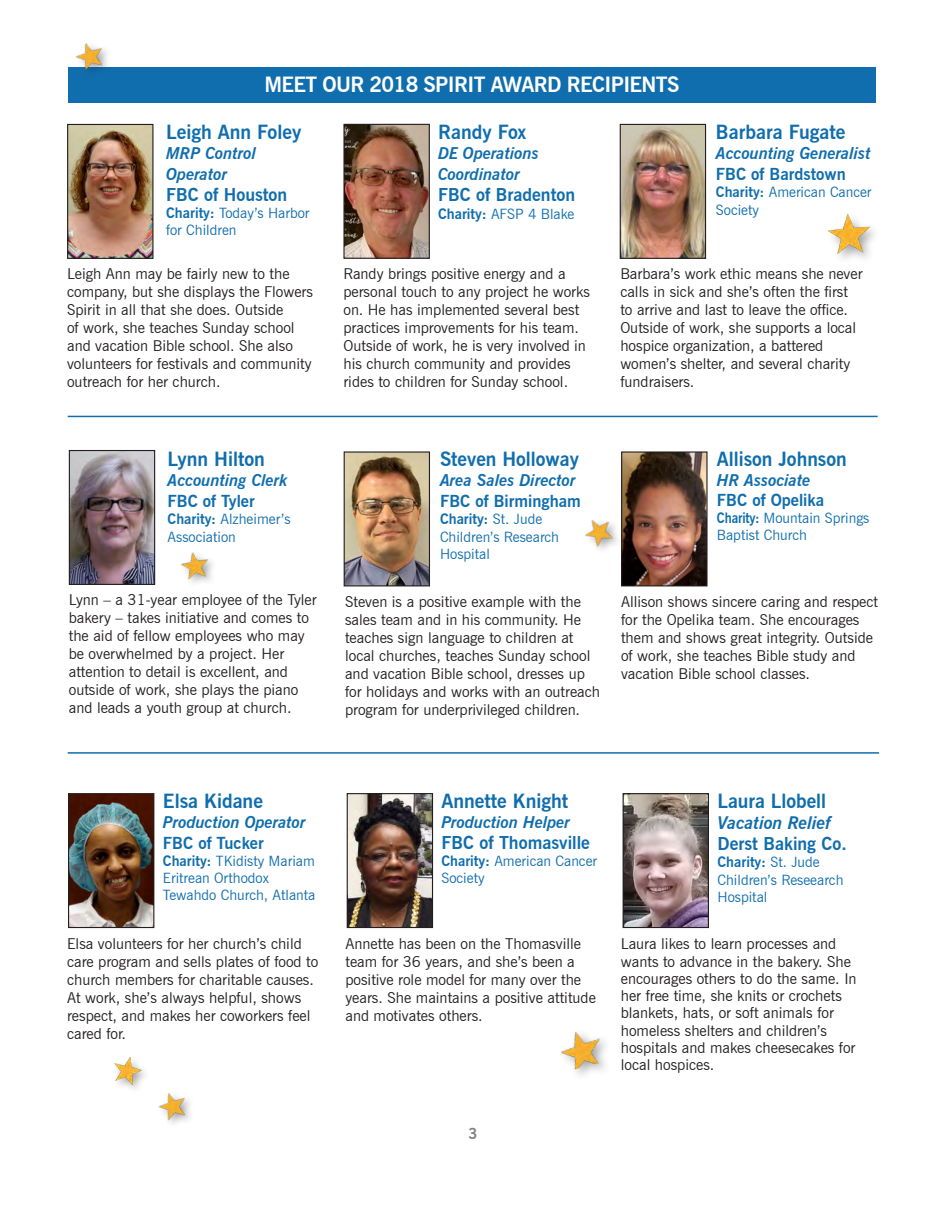
<style>
.page{position:relative;width:945px;height:1215px;background:#fff}
.page>*{position:absolute;margin:0;border:0;box-sizing:border-box;transform-origin:0 0}
.t1{font:700 21px "News Gothic BT";letter-spacing:-.03em;color:#fff}
.t2{font:700 19.5px "News Gothic BT";color:#106eae}
.t3{font:700 17.7px "News Gothic BT";color:#106eae}
.t4{font:italic 700 17.7px "News Gothic BT";color:#106eae}
.t5{font:italic 700 16.5px/21.3px "News Gothic BT";color:#106eae}
.t6{font:700 16.5px "News Gothic BT";color:#106eae}
.t7{font:15px/18px "News Gothic BT";color:#231f20}
.t8{font:700 15px "News Gothic BT";color:#808285}
.t9{font:14.25px/17.1px "News Gothic BT";color:#106eae}
.s1{font-weight:700}
</style>
<div class="page">
<hr style="left:68px;top:416px;width:810px;height:1px;background:#106eae">
<img style="left:69px;top:126px;width:82px;height:131px">
<div style="left:67px;top:124px;width:86px;height:135px;border:1px solid #231f20"></div>
<img style="left:345px;top:126px;width:83px;height:131px">
<div style="left:343px;top:124px;width:87px;height:135px;border:1px solid #231f20"></div>
<img style="left:622px;top:126px;width:82px;height:131px">
<div style="left:620px;top:124px;width:86px;height:135px;border:1px solid #231f20"></div>
<hr style="left:68px;top:752px;width:811px;height:2px;background:#106eae">
<img style="left:71px;top:452px;width:82px;height:131px">
<div style="left:69px;top:450px;width:86px;height:135px;border:1px solid #231f20"></div>
<img style="left:623px;top:453px;width:83px;height:131px">
<div style="left:621px;top:451px;width:87px;height:135px;border:1px solid #231f20"></div>
<img style="left:346px;top:453px;width:82px;height:131px">
<div style="left:344px;top:451px;width:86px;height:135px;border:1px solid #231f20"></div>
<img style="left:70px;top:795px;width:82px;height:131px">
<div style="left:68px;top:793px;width:86px;height:135px;border:1px solid #231f20"></div>
<img style="left:625px;top:795px;width:82px;height:131px">
<div style="left:623px;top:793px;width:86px;height:135px;border:1px solid #231f20"></div>
<img style="left:349px;top:795px;width:82px;height:131px">
<div style="left:347px;top:793px;width:86px;height:135px;border:1px solid #231f20"></div>
<div style="left:68px;top:68px;width:808px;height:35px;background:#106eae"></div>
<img style="left:181px;top:552px;width:32px;height:31px">
<img style="left:828px;top:213px;width:46px;height:46px">
<img style="left:158px;top:1093px;width:32px;height:31px">
<img style="left:114px;top:1057px;width:29px;height:29px">
<div style="left:74px;top:40px;width:39px;height:40px;background:#106eae"></div>
<img style="left:72px;top:40px;width:40px;height:33px">
<div style="left:583px;top:517px;width:40px;height:39px;background:#fff"></div>
<img style="left:585px;top:511px;width:37px;height:41px">
<img style="left:561px;top:1032px;width:45px;height:40px">
<p class="t1" style="left:264px;top:72px;width:417px">MEET OUR 2018 SPIRIT AWARD RECIPIENTS</p>
<p class="t2" style="left:166px;top:120px;width:137px">Leigh Ann Foley</p>
<p class="t5" style="left:166px;top:142px;width:92px">MRP Control<br>Operator</p>
<p class="t3" style="left:166px;top:184px;width:123px">FBC of Houston</p>
<p class="t9" style="left:166px;top:204px;width:145px"><span class="s1">Charity:</span> Today’s Harbor for Children</p>
<p class="t7" style="left:67px;top:264px;width:247px">Leigh Ann may be fairly new to the company, but she displays the Flowers Spirit in all that she does. Outside<br>of work, she teaches Sunday school and vacation Bible school. She also volunteers for festivals and community outreach for her church.</p>
<p class="t2" style="left:168px;top:448px;width:99px">Lynn Hilton</p>
<p class="t5" style="left:168px;top:469px;width:121px">Accounting Clerk</p>
<p class="t6" style="left:168px;top:491px;width:89px">FBC of Tyler</p>
<p class="t9" style="left:168px;top:511px;width:125px"><span class="s1">Charity:</span> Alzheimer’s<br>Association</p>
<p class="t7" style="left:69px;top:590px;width:249px">Lynn – a 31-year employee of the Tyler bakery – takes initiative and comes to the aid of fellow employees who may be overwhelmed by a project. Her attention to detail is excellent, and outside of work, she plays the piano and leads a youth group at church.</p>
<p class="t2" style="left:438px;top:120px;width:90px">Randy Fox</p>
<p class="t5" style="left:438px;top:142px;width:102px">DE Operations<br>Coordinator</p>
<p class="t3" style="left:438px;top:184px;width:139px">FBC of Bradenton</p>
<p class="t9" style="left:438px;top:205px;width:138px"><span class="s1">Charity:</span> AFSP 4 Blake</p>
<p class="t7" style="left:343px;top:265px;width:248px">Randy brings positive energy and a personal touch to any project he works on. He has implemented several best practices improvements for his team.<br>Outside of work, he is very involved in his church community and provides rides to children for Sunday school.</p>
<p class="t2" style="left:716px;top:121px;width:131px">Barbara Fugate</p>
<p class="t5" style="left:716px;top:142px;width:156px">Accounting Generalist</p>
<p class="t6" style="left:716px;top:164px;width:131px">FBC of Bardstown</p>
<p class="t9" style="left:716px;top:184px;width:157px"><span class="s1">Charity:</span> American Cancer<br>Society</p>
<p class="t7" style="left:620px;top:265px;width:244px">Barbara’s work ethic means she never calls in sick and she’s often the first to arrive and last to leave the office.<br>Outside of work, she supports a local hospice organization, a battered women’s shelter, and several charity fundraisers.</p>
<p class="t2" style="left:440px;top:448px;width:140px">Steven Holloway</p>
<p class="t5" style="left:440px;top:469px;width:137px">Area Sales Director</p>
<p class="t6" style="left:440px;top:491px;width:142px">FBC of Birmingham</p>
<p class="t9" style="left:440px;top:511px;width:121px"><span class="s1">Charity:</span> St. Jude<br>Children’s Research<br>Hospital</p>
<p class="t7" style="left:345px;top:593px;width:257px">Steven is a positive example with the sales team and in his community. He teaches sign language to children at local churches, teaches Sunday school and vacation Bible school, dresses up for holidays and works with an outreach program for underprivileged children.</p>
<p class="t2" style="left:717px;top:448px;width:131px">Allison Johnson</p>
<p class="t5" style="left:717px;top:469px;width:95px">HR Associate</p>
<p class="t6" style="left:717px;top:490px;width:109px">FBC of Opelika</p>
<p class="t9" style="left:717px;top:509px;width:154px"><span class="s1">Charity:</span> Mountain Springs<br>Baptist Church</p>
<p class="t7" style="left:621px;top:593px;width:259px">Allison shows sincere caring and respect for the Opelika team. She encourages them and shows great integrity. Outside of work, she teaches Bible study and vacation Bible school classes.</p>
<p class="t2" style="left:163px;top:789px;width:102px">Elsa Kidane</p>
<p class="t5" style="left:163px;top:811px;width:144px">Production Operator</p>
<p class="t6" style="left:163px;top:833px;width:102px">FBC of Tucker</p>
<p class="t9" style="left:163px;top:852px;width:154px"><span class="s1">Charity:</span> TKidisty Mariam<br>Eritrean Orthodox<br>Tewahdo Church, Atlanta</p>
<p class="t7" style="left:67px;top:935px;width:253px">Elsa volunteers for her church’s child care program and sells plates of food to church members for charitable causes.<br>At work, she’s always helpful, shows respect, and makes her coworkers feel cared for.</p>
<p class="t2" style="left:441px;top:789px;width:128px">Annette Knight</p>
<p class="t5" style="left:441px;top:811px;width:130px">Production Helper</p>
<p class="t3" style="left:441px;top:832px;width:150px">FBC of Thomasville</p>
<p class="t9" style="left:441px;top:852px;width:157px"><span class="s1">Charity:</span> American Cancer<br>Society</p>
<p class="t7" style="left:345px;top:935px;width:252px">Annette has been on the Thomasville team for 36 years, and she’s been a positive role model for many over the years. She maintains a positive attitude and motivates others.</p>
<p class="t8" style="left:468px;top:1125px;width:11px">3</p>
<p class="t2" style="left:718px;top:789px;width:110px">Laura Llobell</p>
<p class="t4" style="left:718px;top:812px;width:115px">Vacation Relief</p>
<p class="t3" style="left:718px;top:833px;width:131px">Derst Baking Co.</p>
<p class="t9" style="left:718px;top:854px;width:127px"><span class="s1">Charity:</span> St. Jude<br>Children’s Reseearch<br>Hospital</p>
<p class="t7" style="left:621px;top:935px;width:237px;line-height:17.2px">Laura likes to learn processes and wants to advance in the bakery. She encourages others to do the same. In her free time, she knits or crochets blankets, hats, or soft animals for homeless shelters and children’s hospitals and makes cheesecakes for local hospices.</p>
</div>
